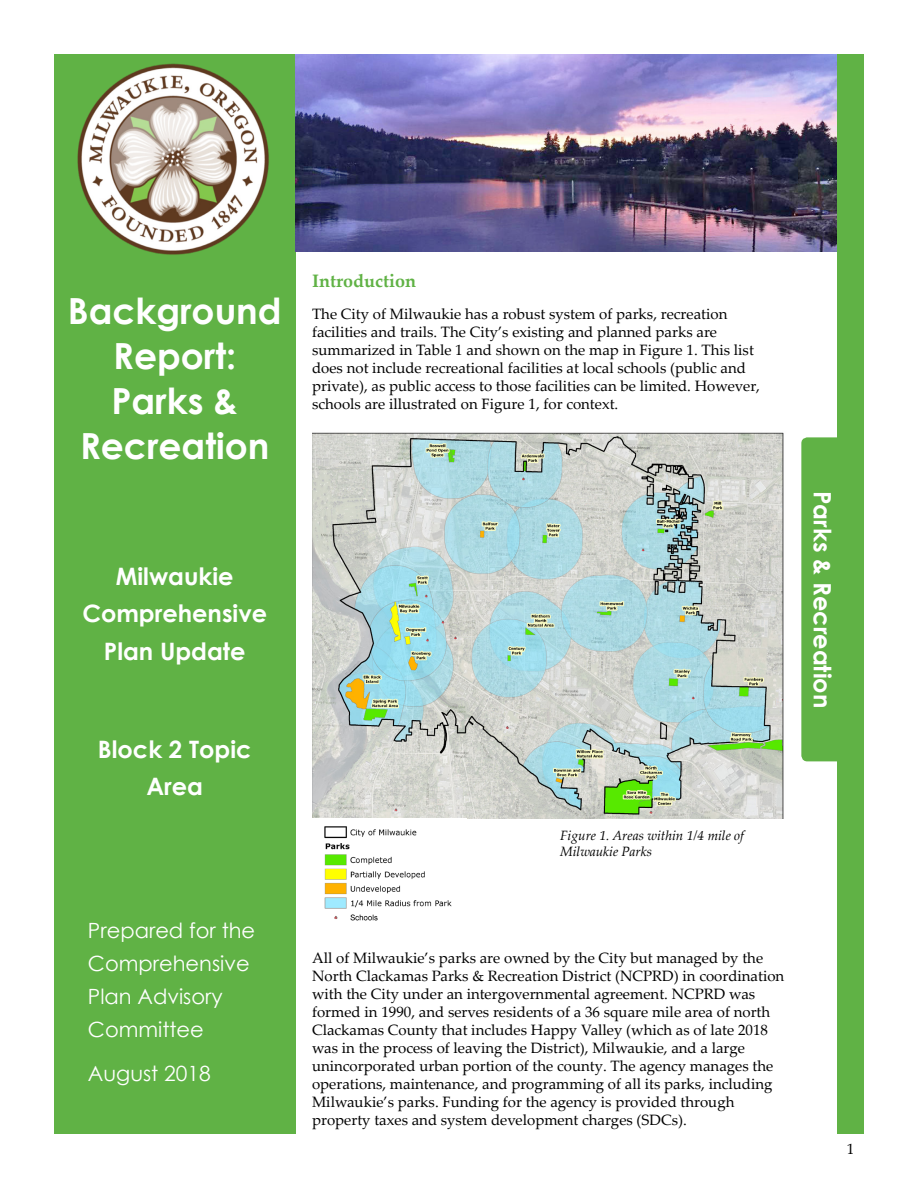
<style>
.page{position:relative;width:918px;height:1188px;background:#fff}
.page>*{position:absolute;margin:0;border:0;box-sizing:border-box;transform-origin:0 0}
.t1{font:700 36px/45px "Century Gothic";color:#fff;text-align:center}
.t2{font:700 24px/37.5px "Century Gothic";color:#fff;text-align:center}
.t3{font:21px/33px "Century Gothic";color:#fff}
.t4{font:700 18px "Palatino Linotype";color:#60b245}
.t5{font:15px/18px "Palatino Linotype";color:#000}
.t6{font:italic 13.5px/16.2px "Palatino Linotype";color:#000}
</style>
<div class="page">
<div style="left:54px;top:54px;width:242px;height:1080px;background:#60b245"></div>
<img style="left:77px;top:63px;width:192px;height:192px">
<div style="left:837px;top:54px;width:27px;height:1079px;background:#60b245"></div>
<div style="left:801px;top:437px;width:44px;height:324px;background:#60b245;border-radius:6px"></div>
<img style="left:296px;top:54px;width:541px;height:198px">
<img style="left:312px;top:432px;width:472px;height:387px">
<img style="left:324px;top:826px;width:128px;height:95px">
<h1 class="t1" style="left:68px;top:287px;width:215px">Background<br>Report:<br>Parks &amp;<br>Recreation</h1>
<h2 class="t2" style="left:82px;top:556px;width:186px">Milwaukie<br>Comprehensive<br>Plan Update</h2>
<h2 class="t2" style="left:98px;top:729px;width:155px">Block 2 Topic<br>Area</h2>
<h3 class="t3" style="left:88px;top:914px;width:169px">Prepared for the<br>Comprehensive<br>Plan Advisory<br>Committee</h3>
<h3 class="t3" style="left:88px;top:1056px;width:124px">August 2018</h3>
<p class="t4" style="left:312px;top:269px;width:105px">Introduction</p>
<p class="t5" style="left:312px;top:304px;width:449px">The City of Milwaukie has a robust system of parks, recreation facilities and trails. The City’s existing and planned parks are summarized in Table 1 and shown on the map in Figure 1. This list does not include recreational facilities at local schools (public and private), as public access to those facilities can be limited. However, schools are illustrated on Figure 1, for context.</p>
<h2 class="t2" style="left:842px;top:491px;width:219px;rotate:90deg">Parks &amp; Recreation</h2>
<p class="t6" style="left:560px;top:827px;width:185px">Figure 1. Areas within 1/4 mile of<br>Milwaukie Parks</p>
<p class="t5" style="left:312px;top:948px;width:474px">All of Milwaukie’s parks are owned by the City but managed by the North Clackamas Parks &amp; Recreation District (NCPRD) in coordination with the City under an intergovernmental agreement. NCPRD was formed in 1990, and serves residents of a 36 square mile area of north Clackamas County that includes Happy Valley (which as of late 2018 was in the process of leaving the District), Milwaukie, and a large unincorporated urban portion of the county. The agency manages the operations, maintenance, and programming of all its parks, including Milwaukie’s parks. Funding for the agency is provided through property taxes and system development charges (SDCs).</p>
<p class="t5" style="left:847px;top:1139px;width:9px">1</p>
</div>
